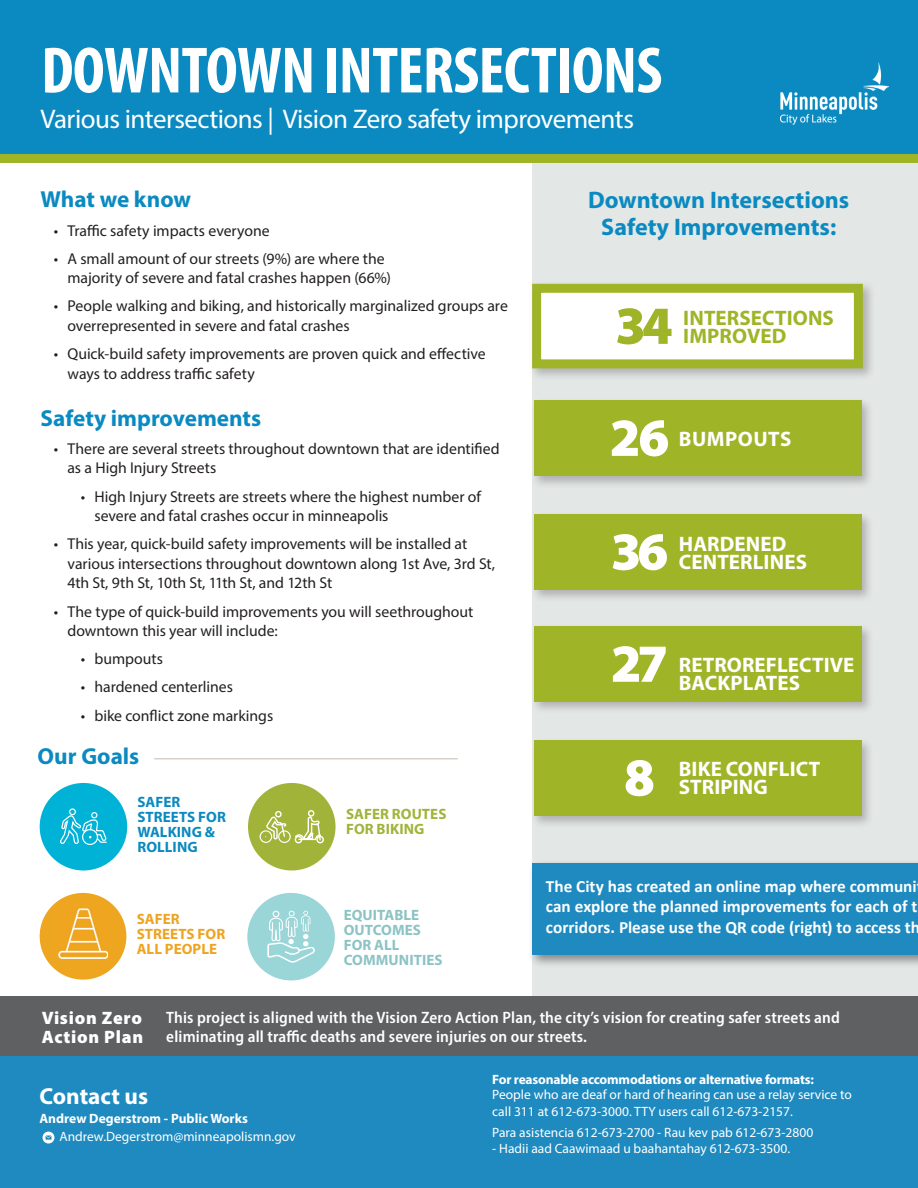
<style>
.page{position:relative;width:918px;height:1188px;background:#fff}
.page>*{position:absolute;margin:0;border:0;box-sizing:border-box;transform-origin:0 0}
.t1{font:700 condensed 66px "Myriad Pro";letter-spacing:-.01em;color:#fff}
.t2{font:900 54px "Myriad Pro";color:#fff}
.t3{font:900 54px "Myriad Pro";color:#a0b427}
.t4{font:27px "Myriad Pro";letter-spacing:-.02em;color:#fff}
.t5{font:700 24px/26.7px "Myriad Pro";color:#0a8ac0;text-align:center}
.t6{font:700 23.25px "Myriad Pro";color:#0a8ac0}
.t7{font:700 23.25px "Myriad Pro";color:#fff}
.t8{font:700 21px "Myriad Pro";letter-spacing:.005em;color:#fff}
.t9{font:700 21px "Myriad Pro";letter-spacing:.005em;color:#a0b427}
.t10{font:700 21px "Myriad Pro";letter-spacing:.025em;color:#fff}
.t11{font:900 18px/18.9px "Myriad Pro";letter-spacing:.04em;color:#fff}
.t12{font:700 17.25px/20.7px "Calibri";color:#fff}
.t13{font:600 semi-condensed 16.5px/18.9px "Myriad Pro";letter-spacing:.01em;color:#fff}
.t14{font:15.75px/19.5px "Myriad Pro";letter-spacing:-.005em;color:#231f20}
.t15{font:700 15px/15px "Myriad Pro";letter-spacing:.005em;color:#8cc3c4}
.t16{font:700 15px/15px "Myriad Pro";letter-spacing:.005em;color:#0a8ac0}
.t17{font:700 15px/15px "Myriad Pro";letter-spacing:.005em;color:#eea421}
.t18{font:700 15px/15px "Myriad Pro";letter-spacing:.005em;color:#a1b439}
.t19{font:13.5px/16.5px "Myriad Pro";color:#fff}
.t20{font:700 13.5px "Myriad Pro";letter-spacing:-.015em;color:#fff}
</style>
<div class="page">
<div style="left:532px;top:158px;width:386px;height:853px;background:#e3e7e6"></div>
<div style="left:528px;top:859px;width:390px;height:109px;background:#231f20;opacity:.49"></div>
<div style="left:532px;top:863px;width:386px;height:91px;background:#1e8ac0"></div>
<div style="left:0;top:0;width:918px;height:154px;background:#0a8ac0"></div>
<div style="left:0;top:154px;width:918px;height:9px;background:#a0b427"></div>
<img style="left:781px;top:62px;width:107px;height:63px">
<hr style="left:154px;top:758px;width:304px;height:1px;background:#d7d1ca">
<div style="left:0;top:1056px;width:918px;height:132px;background:#1e8ac0"></div>
<div style="left:0;top:996px;width:918px;height:60px;background:#5f6062"></div>
<svg style="left:43px;top:1132px;width:11px;height:12px"></svg>
<div style="left:248px;top:783px;width:88px;height:88px;background:#a1b439;border-radius:50%"></div>
<svg style="left:260px;top:810px;width:64px;height:34px"></svg>
<div style="left:40px;top:783px;width:87px;height:88px;background:#00b3d6;border-radius:50%"></div>
<svg style="left:60px;top:808px;width:47px;height:37px"></svg>
<div style="left:91px;top:812px;width:7px;height:6px;border:1px solid #fff;border-radius:50%"></div>
<div style="left:247px;top:893px;width:88px;height:87px;background:#9ad5d7;border-radius:50%"></div>
<svg style="left:267px;top:911px;width:48px;height:52px"></svg>
<div style="left:40px;top:893px;width:86px;height:87px;background:#eea51f;border-radius:50%"></div>
<img style="left:58px;top:908px;width:50px;height:50px">
<div style="left:529px;top:280px;width:347px;height:101px;background:#231f20;opacity:.27"></div>
<div style="left:532px;top:284px;width:331px;height:84px;background:#fff;border:9px solid #a0b427"></div>
<div style="left:531px;top:397px;width:343px;height:92px;background:#231f20;opacity:.27"></div>
<div style="left:534px;top:400px;width:327px;height:76px;background:#a0b427"></div>
<div style="left:531px;top:511px;width:343px;height:92px;background:#231f20;opacity:.27"></div>
<div style="left:534px;top:514px;width:327px;height:76px;background:#a0b427"></div>
<div style="left:531px;top:623px;width:343px;height:92px;background:#231f20;opacity:.27"></div>
<div style="left:534px;top:626px;width:327px;height:76px;background:#a0b427"></div>
<div style="left:531px;top:737px;width:343px;height:92px;background:#231f20;opacity:.27"></div>
<div style="left:534px;top:740px;width:327px;height:76px;background:#a0b427"></div>
<h1 class="t1" style="left:41px;top:29px;width:623px">DOWNTOWN INTERSECTIONS</h1>
<h3 class="t4" style="left:40px;top:103px;width:595px">Various intersections | Vision Zero safety improvements</h3>
<h3 class="t6" style="left:40px;top:184px;width:152px">What we know</h3>
<p class="t14" style="left:54px;top:220px;width:217px">• Traffic safety impacts everyone</p>
<p class="t14" style="left:67px;top:249px;width:325px;text-indent:-13px">• A small amount of our streets (9%) are where the majority of severe and fatal crashes happen (66%)</p>
<p class="t14" style="left:67px;top:296px;width:442px;text-indent:-13px">• People walking and biking, and historically marginalized groups are overrepresented in severe and fatal crashes</p>
<p class="t14" style="left:67px;top:344px;width:420px;text-indent:-13px">• Quick-build safety improvements are proven quick and effective ways to address traffic safety</p>
<h3 class="t6" style="left:40px;top:403px;width:222px">Safety improvements</h3>
<p class="t14" style="left:67px;top:439px;width:434px;text-indent:-13px">• There are several streets throughout downtown that are identified as a High Injury Streets</p>
<p class="t14" style="left:94px;top:486px;width:388px;text-indent:-13px">• High Injury Streets are streets where the highest number of severe and fatal crashes occur in minneapolis</p>
<p class="t14" style="left:67px;top:534px;width:429px;text-indent:-13px">• This year, quick-build safety improvements will be installed at various intersections throughout downtown along 1st Ave, 3rd St,<br>4th St, 9th St, 10th St, 11th St, and 12th St</p>
<p class="t14" style="left:67px;top:601px;width:408px;text-indent:-13px">• The type of quick-build improvements you will seethroughout downtown this year will include:</p>
<p class="t14" style="left:81px;top:649px;width:84px">• bumpouts</p>
<p class="t14" style="left:81px;top:677px;width:153px">• hardened centerlines</p>
<p class="t14" style="left:81px;top:705px;width:194px">• bike conflict zone markings</p>
<h3 class="t6" style="left:38px;top:741px;width:103px">Our Goals</h3>
<p class="t16" style="left:137px;top:794px;width:90px">SAFER<br>STREETS FOR<br>WALKING &amp;<br>ROLLING</p>
<p class="t17" style="left:137px;top:911px;width:90px">SAFER<br>STREETS FOR<br>ALL PEOPLE</p>
<p class="t18" style="left:346px;top:806px;width:102px">SAFER ROUTES<br>FOR BIKING</p>
<p class="t15" style="left:344px;top:907px;width:100px">EQUITABLE<br>OUTCOMES<br>FOR ALL<br>COMMUNITIES</p>
<h3 class="t5" style="left:588px;top:186px;width:263px">Downtown Intersections<br>Safety Improvements:</h3>
<h2 class="t3" style="left:615px;top:290px;width:59px">34</h2>
<h3 class="t9" style="left:683px;top:304px;width:152px">INTERSECTIONS</h3>
<h3 class="t9" style="left:683px;top:322px;width:105px">IMPROVED</h3>
<h2 class="t2" style="left:610px;top:402px;width:61px">26</h2>
<h3 class="t10" style="left:679px;top:425px;width:114px">BUMPOUTS</h3>
<h2 class="t2" style="left:611px;top:515px;width:59px">36</h2>
<h3 class="t8" style="left:679px;top:530px;width:109px">HARDENED</h3>
<h3 class="t8" style="left:679px;top:548px;width:130px">CENTERLINES</h3>
<h2 class="t2" style="left:611px;top:628px;width:59px">27</h2>
<h3 class="t8" style="left:679px;top:651px;width:177px">RETROREFLECTIVE</h3>
<h3 class="t8" style="left:679px;top:669px;width:123px">BACKPLATES</h3>
<h2 class="t2" style="left:624px;top:741px;width:32px">8</h2>
<h3 class="t8" style="left:679px;top:756px;width:143px">BIKE CONFLICT</h3>
<h3 class="t8" style="left:679px;top:774px;width:91px">STRIPING</h3>
<p class="t12" style="left:546px;top:876px;width:376px">The City has created an online map where communi can explore the planned improvements for each of t corridors. Please use the QR code (right) to access th</p>
<p class="t11" style="left:42px;top:1008px;width:103px">Vision Zero<br>Action Plan</p>
<p class="t13" style="left:166px;top:1008px;width:675px">This project is aligned with the Vision Zero Action Plan, the city’s vision for creating safer streets and eliminating all traffic deaths and severe injuries on our streets.</p>
<h3 class="t7" style="left:40px;top:1081px;width:110px">Contact us</h3>
<p class="t20" style="left:40px;top:1110px;width:210px">Andrew Degerstrom - Public Works</p>
<p class="t19" style="left:60px;top:1128px;width:238px">Andrew.Degerstrom@minneapolismn.gov</p>
<p class="t20" style="left:492px;top:1071px;width:323px">For reasonable accommodations or alternative formats:</p>
<p class="t19" style="left:492px;top:1086px;width:361px">People who are deaf or hard of hearing can use a relay service to call 311 at 612-673-3000. TTY users call 612-673-2157.</p>
<p class="t19" style="left:492px;top:1124px;width:322px">Para asistencia 612-673-2700 - Rau kev pab 612-673-2800</p>
<p class="t19" style="left:492px;top:1140px;width:299px">- Hadii aad Caawimaad u baahantahay 612-673-3500.</p>
</div>
